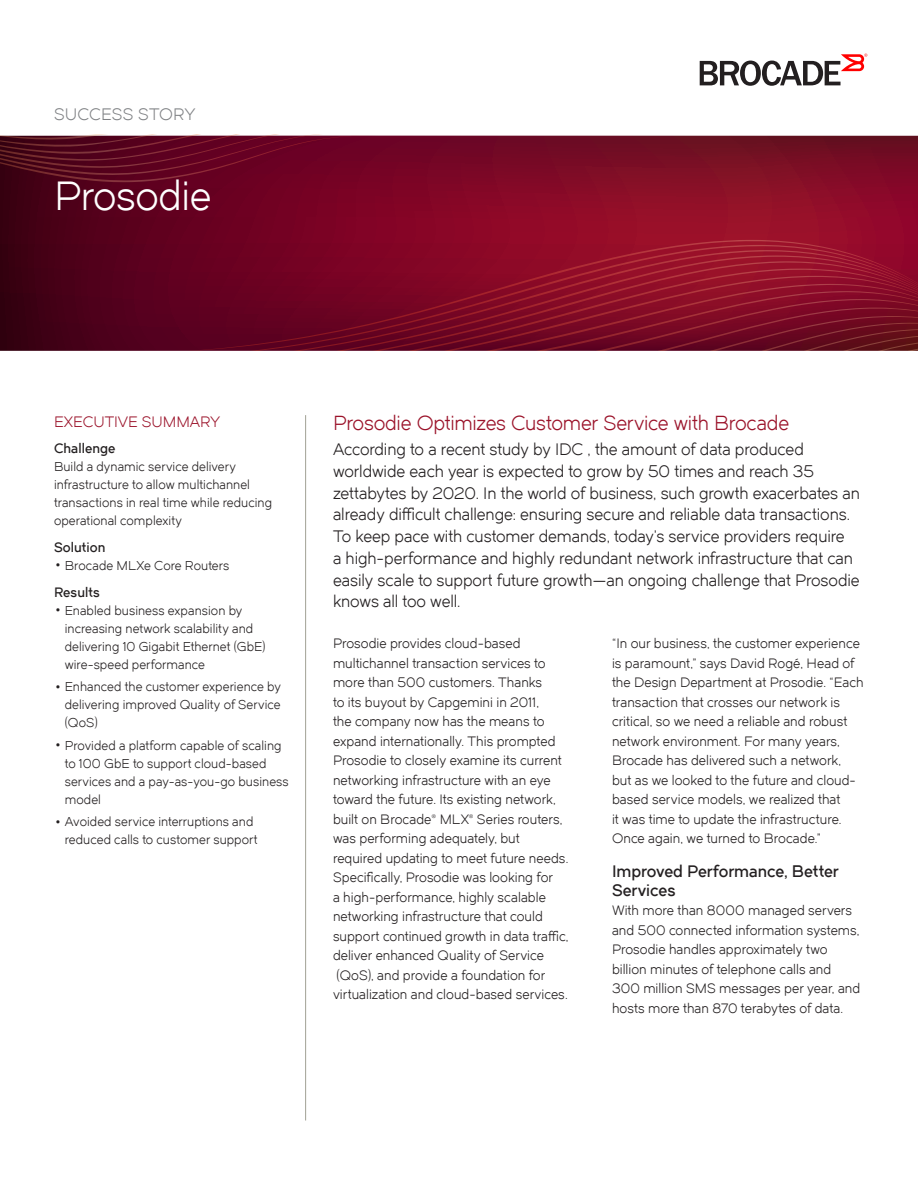
<style>
.page{position:relative;width:918px;height:1188px;background:#fff}
.page>*{position:absolute;margin:0;border:0;box-sizing:border-box;transform-origin:0 0}
.Document_Title{font:40.5px "Dual 400";letter-spacing:-.01em;color:#fff}
.Headline{font:20.25px "Dual 400";letter-spacing:-.01em;color:#9b132a}
.Intro_body_copy{font:16.5px/21.8px "Dual 400";letter-spacing:-.005em;color:#231f20}
.Subhead{font:16.5px/18.8px "Dual 600";letter-spacing:-.005em;color:#231f20}
.t1{font:16.5px "Dual 400";letter-spacing:.005em;color:#808285}
.Sidebar_Headline{font:15px "Dual 400";color:#9b132a}
.Body_copy{font:13.5px/19.5px "Dual 400";letter-spacing:.005em;color:#231f20}
.Sidebar_Subhead{font:13.5px "Dual 600";letter-spacing:.005em;color:#231f20}
.Sidebar_body_copy{font:12.75px/18px "Dual 400";letter-spacing:.005em;color:#231f20}
.s1{font-size:25.5px}
</style>
<div class="page">
<svg style="left:0;top:136px;width:918px;height:215px;background:#700621"></svg>
<svg style="left:171px;top:240px;width:747px;height:111px;background:#880927"></svg>
<svg style="left:174px;top:245px;width:744px;height:106px;background:#880a27"></svg>
<svg style="left:177px;top:250px;width:741px;height:101px;background:#890b28"></svg>
<svg style="left:179px;top:255px;width:739px;height:96px;background:#8a0b28"></svg>
<svg style="left:181px;top:261px;width:737px;height:90px;background:#8a0c28"></svg>
<svg style="left:182px;top:269px;width:736px;height:82px;background:#8a0c28"></svg>
<svg style="left:183px;top:276px;width:735px;height:75px;background:#870b27"></svg>
<svg style="left:185px;top:284px;width:733px;height:67px;background:#840b27"></svg>
<svg style="left:187px;top:291px;width:731px;height:60px;background:#820b26"></svg>
<svg style="left:189px;top:299px;width:729px;height:52px;background:#710a23"></svg>
<svg style="left:0;top:135px;width:377px;height:47px;background:#640924"></svg>
<svg style="left:700px;top:54px;width:167px;height:32px"></svg>
<hr style="left:305px;top:415px;width:1px;height:705px;background:#a1a194">
<p class="t1" style="left:54px;top:105px;width:143px">SUCCESS STORY</p>
<p class="Document_Title" style="left:54px;top:172px;width:159px">Prosodie</p>
<p class="Sidebar_Headline" style="left:54px;top:413px;width:168px">EXECUTIVE SUMMARY</p>
<p class="Sidebar_Subhead" style="left:54px;top:439px;width:63px">Challenge</p>
<p class="Sidebar_body_copy" style="left:54px;top:457px;width:220px">Build a dynamic service delivery infrastructure to allow multichannel transactions in real time while reducing operational complexity</p>
<p class="Sidebar_Subhead" style="left:54px;top:538px;width:53px">Solution</p>
<p class="Sidebar_body_copy" style="left:54px;top:556px;width:177px"><span class="s1">•</span> Brocade MLXe Core Routers</p>
<p class="Sidebar_Subhead" style="left:54px;top:583px;width:47px">Results</p>
<p class="Sidebar_body_copy" style="left:65px;top:601px;width:202px;text-indent:-11px"><span class="s1">•</span> Enabled business expansion by increasing network scalability and delivering 10 Gigabit Ethernet (GbE) wire-speed performance</p>
<p class="Sidebar_body_copy" style="left:65px;top:678px;width:218px;text-align:justify;text-indent:-11px"><span class="s1">•</span> Enhanced the customer experience by delivering improved Quality of Service (QoS)</p>
<p class="Sidebar_body_copy" style="left:65px;top:736px;width:225px;text-indent:-11px"><span class="s1">•</span> Provided a platform capable of scaling to 100 GbE to support cloud-based services and a pay-as-you-go business model</p>
<p class="Sidebar_body_copy" style="left:65px;top:813px;width:194px;text-indent:-11px"><span class="s1">•</span> Avoided service interruptions and reduced calls to customer support</p>
<p class="Headline" style="left:333px;top:411px;width:458px">Prosodie Optimizes Customer Service with Brocade</p>
<p class="Intro_body_copy" style="left:333px;top:438px;width:528px">According to a recent study by IDC , the amount of data produced worldwide each year is expected to grow by 50 times and reach 35 zettabytes by 2020. In the world of business, such growth exacerbates an already difficult challenge: ensuring secure and reliable data transactions.<br>To keep pace with customer demands, today’s service providers require<br>a high-performance and highly redundant network infrastructure that can easily scale to support future growth—an ongoing challenge that Prosodie knows all too well.</p>
<p class="Body_copy" style="left:612px;top:634px;width:253px">“In our business, the customer experience is paramount,” says David Rogé, Head of the Design Department at Prosodie. “Each transaction that crosses our network is critical, so we need a reliable and robust network environment. For many years, Brocade has delivered such a network, but as we looked to the future and cloud&shy;based service models, we realized that<br>it was time to update the infrastructure.<br>Once again, we turned to Brocade.”</p>
<p class="Subhead" style="left:612px;top:862px;width:228px">Improved Performance, Better<br>Services</p>
<p class="Body_copy" style="left:612px;top:901px;width:250px">With more than 8000 managed servers and 500 connected information systems, Prosodie handles approximately two billion minutes of telephone calls and 300 million SMS messages per year, and hosts more than 870 terabytes of data.</p>
<p class="Body_copy" style="left:333px;top:634px;width:237px">Prosodie provides cloud-based multichannel transaction services to more than 500 customers. Thanks<br>to its buyout by Capgemini in 2011,<br>the company now has the means to expand internationally. This prompted Prosodie to closely examine its current networking infrastructure with an eye toward the future. Its existing network, built on Brocade<sup>®</sup> MLX<sup>®</sup> Series routers, was performing adequately, but required updating to meet future needs.<br>Specifically, Prosodie was looking for<br>a high-performance, highly scalable networking infrastructure that could support continued growth in data traffic, deliver enhanced Quality of Service (QoS), and provide a foundation for virtualization and cloud-based services.</p>
</div>
